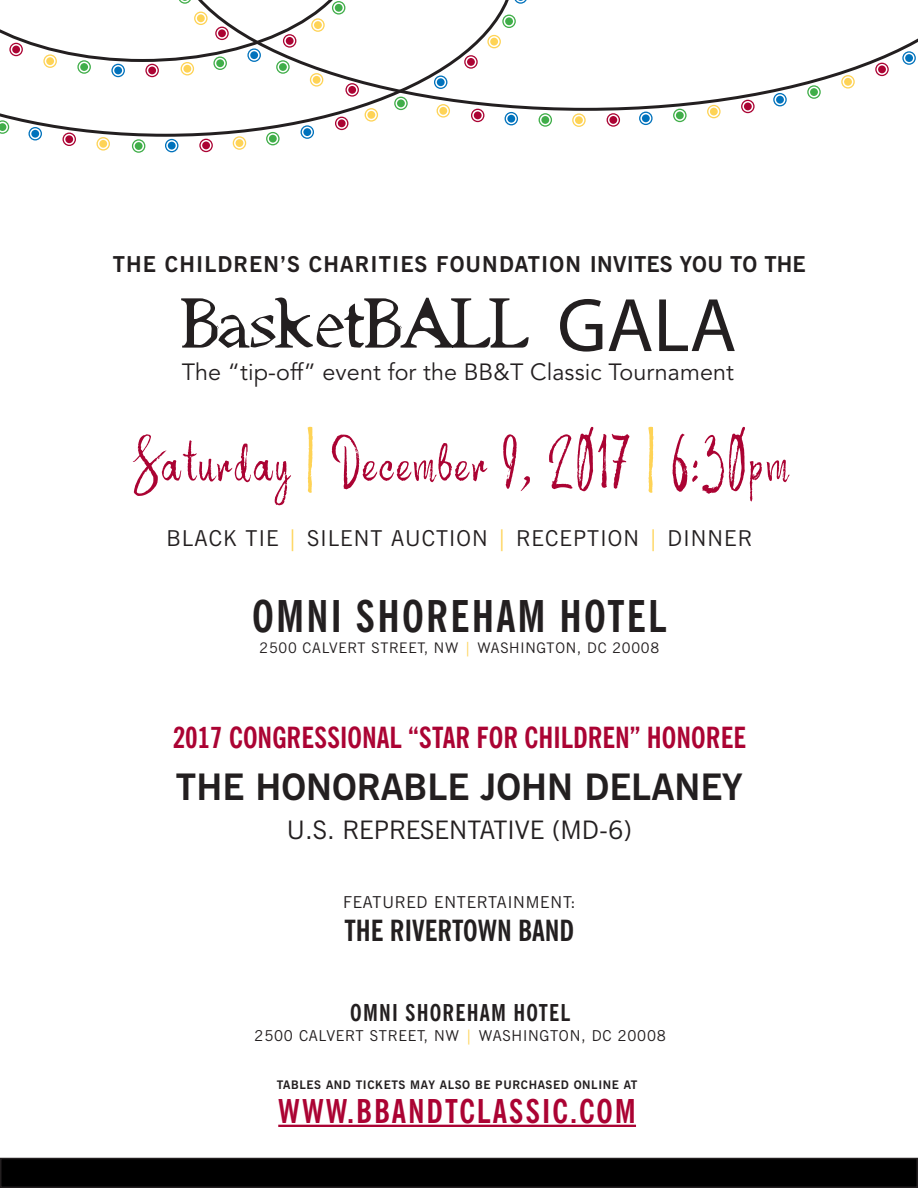
<style>
.page{position:relative;width:918px;height:1188px;background:#fff}
.page>*{position:absolute;margin:0;border:0;box-sizing:border-box;transform-origin:0 0}
.t1{font:76.5px "Myriad";color:#231f20}
.t2{font:65.55px "Autumn Feel";letter-spacing:.05em;color:#ab0333}
.t3{font:700 condensed 43.8px "News Gothic BT";letter-spacing:.05em;color:#231f20}
.t4{font:700 36.45px "News Gothic BT";color:#231f20}
.t5{font:700 condensed 32.85px "News Gothic BT";letter-spacing:.06em;color:#ab0333}
.t6{font:700 condensed 29.1px "News Gothic BT";color:#ab0333}
.t7{font:700 condensed 29.1px "News Gothic BT";color:#231f20}
.t8{font:25.5px "News Gothic BT";color:#231f20}
.t9{font:23.4px "Avenir";letter-spacing:.005em;color:#231f20}
.t10{font:700 condensed 23.25px "News Gothic BT";letter-spacing:.05em;color:#231f20}
.t11{font:700 21.9px "News Gothic BT";letter-spacing:.05em;color:#231f20}
.t12{font:21.9px "News Gothic BT";letter-spacing:.05em;color:#231f20}
.t13{font:16.35px "News Gothic BT";letter-spacing:.05em;color:#231f20}
.t14{font:15px "News Gothic BT";letter-spacing:.05em;color:#231f20}
.t15{font:14.55px "News Gothic BT";letter-spacing:.05em;color:#231f20}
.t16{font:700 11.85px "News Gothic BT";letter-spacing:.05em;color:#231f20}
.s1{color:#fed356}
</style>
<div class="page">
<svg style="left:0;top:62px;width:516px;height:75px"></svg>
<svg style="left:172px;top:0;width:746px;height:111px"></svg>
<svg style="left:43px;top:54px;width:14px;height:14px"></svg>
<div style="left:45px;top:56px;width:11px;height:11px;border:2px solid #fff;border-radius:50%"></div>
<svg style="left:181px;top:62px;width:13px;height:13px"></svg>
<div style="left:182px;top:63px;width:11px;height:11px;border:2px solid #fff;border-radius:50%"></div>
<svg style="left:233px;top:136px;width:13px;height:14px"></svg>
<div style="left:234px;top:138px;width:11px;height:10px;border:2px solid #fff;border-radius:50%"></div>
<svg style="left:365px;top:108px;width:13px;height:14px"></svg>
<div style="left:366px;top:109px;width:11px;height:11px;border:2px solid #fff;border-radius:50%"></div>
<svg style="left:487px;top:35px;width:14px;height:13px"></svg>
<div style="left:489px;top:36px;width:11px;height:11px;border:2px solid #fff;border-radius:50%"></div>
<svg style="left:310px;top:73px;width:13px;height:14px"></svg>
<div style="left:311px;top:74px;width:11px;height:11px;border:2px solid #fff;border-radius:50%"></div>
<svg style="left:437px;top:104px;width:13px;height:14px"></svg>
<div style="left:438px;top:105px;width:11px;height:11px;border:2px solid #fff;border-radius:50%"></div>
<svg style="left:572px;top:113px;width:14px;height:14px"></svg>
<div style="left:574px;top:115px;width:10px;height:11px;border:2px solid #fff;border-radius:50%"></div>
<svg style="left:707px;top:105px;width:14px;height:13px"></svg>
<div style="left:708px;top:106px;width:11px;height:11px;border:2px solid #fff;border-radius:50%"></div>
<svg style="left:841px;top:75px;width:14px;height:14px"></svg>
<div style="left:843px;top:76px;width:10px;height:11px;border:2px solid #fff;border-radius:50%"></div>
<svg style="left:132px;top:139px;width:13px;height:14px"></svg>
<div style="left:133px;top:141px;width:11px;height:10px;border:2px solid #fff;border-radius:50%"></div>
<svg style="left:77px;top:60px;width:14px;height:14px"></svg>
<div style="left:79px;top:62px;width:11px;height:10px;border:2px solid #fff;border-radius:50%"></div>
<svg style="left:213px;top:56px;width:14px;height:14px"></svg>
<div style="left:215px;top:58px;width:11px;height:11px;border:2px solid #fff;border-radius:50%"></div>
<svg style="left:276px;top:60px;width:14px;height:14px"></svg>
<div style="left:278px;top:62px;width:10px;height:10px;border:2px solid #fff;border-radius:50%"></div>
<svg style="left:394px;top:97px;width:14px;height:13px"></svg>
<div style="left:396px;top:98px;width:10px;height:11px;border:2px solid #fff;border-radius:50%"></div>
<svg style="left:502px;top:15px;width:14px;height:13px"></svg>
<div style="left:504px;top:16px;width:10px;height:11px;border:2px solid #fff;border-radius:50%"></div>
<svg style="left:539px;top:113px;width:13px;height:14px"></svg>
<div style="left:540px;top:115px;width:11px;height:10px;border:2px solid #fff;border-radius:50%"></div>
<svg style="left:673px;top:109px;width:14px;height:13px"></svg>
<div style="left:674px;top:110px;width:11px;height:11px;border:2px solid #fff;border-radius:50%"></div>
<svg style="left:807px;top:85px;width:14px;height:14px"></svg>
<div style="left:809px;top:87px;width:10px;height:10px;border:2px solid #fff;border-radius:50%"></div>
<svg style="left:266px;top:132px;width:14px;height:13px"></svg>
<div style="left:267px;top:133px;width:11px;height:11px;border:2px solid #fff;border-radius:50%"></div>
<svg style="left:0;top:0;width:360px;height:62px"></svg>
<svg style="left:165px;top:139px;width:13px;height:13px"></svg>
<div style="left:166px;top:140px;width:11px;height:11px;border:2px solid #fff;border-radius:50%"></div>
<svg style="left:301px;top:125px;width:13px;height:14px"></svg>
<div style="left:302px;top:127px;width:11px;height:11px;border:2px solid #fff;border-radius:50%"></div>
<svg style="left:434px;top:75px;width:13px;height:14px"></svg>
<div style="left:435px;top:77px;width:11px;height:11px;border:2px solid #fff;border-radius:50%"></div>
<svg style="left:505px;top:112px;width:13px;height:13px"></svg>
<div style="left:506px;top:113px;width:11px;height:11px;border:2px solid #fff;border-radius:50%"></div>
<svg style="left:639px;top:112px;width:14px;height:13px"></svg>
<div style="left:640px;top:113px;width:11px;height:11px;border:2px solid #fff;border-radius:50%"></div>
<svg style="left:773px;top:93px;width:14px;height:13px"></svg>
<div style="left:775px;top:94px;width:10px;height:11px;border:2px solid #fff;border-radius:50%"></div>
<svg style="left:902px;top:51px;width:14px;height:14px"></svg>
<div style="left:904px;top:53px;width:11px;height:10px;border:2px solid #fff;border-radius:50%"></div>
<svg style="left:514px;top:0;width:13px;height:4px"></svg>
<svg style="left:111px;top:64px;width:14px;height:13px"></svg>
<div style="left:113px;top:65px;width:11px;height:11px;border:2px solid #fff;border-radius:50%"></div>
<svg style="left:247px;top:48px;width:14px;height:14px"></svg>
<div style="left:249px;top:50px;width:11px;height:11px;border:2px solid #fff;border-radius:50%"></div>
<svg style="left:199px;top:139px;width:14px;height:13px"></svg>
<div style="left:201px;top:140px;width:11px;height:11px;border:2px solid #fff;border-radius:50%"></div>
<svg style="left:9px;top:43px;width:14px;height:13px"></svg>
<div style="left:11px;top:44px;width:11px;height:11px;border:2px solid #fff;border-radius:50%"></div>
<svg style="left:145px;top:64px;width:14px;height:13px"></svg>
<div style="left:147px;top:65px;width:11px;height:11px;border:2px solid #fff;border-radius:50%"></div>
<svg style="left:215px;top:27px;width:14px;height:13px"></svg>
<div style="left:217px;top:28px;width:10px;height:11px;border:2px solid #fff;border-radius:50%"></div>
<svg style="left:283px;top:34px;width:13px;height:14px"></svg>
<div style="left:284px;top:35px;width:11px;height:11px;border:2px solid #fff;border-radius:50%"></div>
<svg style="left:345px;top:83px;width:14px;height:14px"></svg>
<div style="left:347px;top:84px;width:11px;height:11px;border:2px solid #fff;border-radius:50%"></div>
<svg style="left:471px;top:109px;width:13px;height:13px"></svg>
<div style="left:472px;top:110px;width:11px;height:11px;border:2px solid #fff;border-radius:50%"></div>
<svg style="left:607px;top:113px;width:13px;height:14px"></svg>
<div style="left:608px;top:115px;width:11px;height:10px;border:2px solid #fff;border-radius:50%"></div>
<svg style="left:741px;top:100px;width:14px;height:13px"></svg>
<div style="left:742px;top:101px;width:11px;height:11px;border:2px solid #fff;border-radius:50%"></div>
<svg style="left:875px;top:63px;width:14px;height:13px"></svg>
<div style="left:877px;top:64px;width:10px;height:11px;border:2px solid #fff;border-radius:50%"></div>
<svg style="left:464px;top:55px;width:14px;height:14px"></svg>
<div style="left:466px;top:57px;width:10px;height:10px;border:2px solid #fff;border-radius:50%"></div>
<svg style="left:335px;top:117px;width:13px;height:13px"></svg>
<div style="left:336px;top:118px;width:11px;height:11px;border:2px solid #fff;border-radius:50%"></div>
<svg style="left:0;top:120px;width:9px;height:14px"></svg>
<svg style="left:97px;top:137px;width:13px;height:14px"></svg>
<div style="left:98px;top:138px;width:11px;height:11px;border:2px solid #fff;border-radius:50%"></div>
<svg style="left:62px;top:133px;width:14px;height:13px"></svg>
<div style="left:64px;top:134px;width:11px;height:11px;border:2px solid #fff;border-radius:50%"></div>
<svg style="left:28px;top:127px;width:14px;height:13px"></svg>
<div style="left:30px;top:128px;width:11px;height:11px;border:2px solid #fff;border-radius:50%"></div>
<div style="left:1px;top:1159px;width:916px;height:28px;background:#000"></div>
<div style="left:0;top:1158px;width:918px;height:30px;border:2px solid #231f20"></div>
<hr style="left:278px;top:1125px;width:358px;height:2px;background:#ab0333">
<svg style="left:181px;top:298px;width:348px;height:50px"></svg>
<p class="t11" style="left:113px;top:251px;width:694px">THE CHILDREN’S CHARITIES FOUNDATION INVITES YOU TO THE</p>
<p class="t1" style="left:557px;top:287px;width:181px">GALA</p>
<p class="t9" style="left:182px;top:359px;width:554px">The “tip-off” event for the BB&amp;T Classic Tournament</p>
<p class="t2" style="left:132px;top:424px;width:656px">Saturday <span class="s1">|</span> December 9, 2017 <span class="s1">|</span> 6:30pm</p>
<p class="t12" style="left:167px;top:525px;width:587px">BLACK TIE <span class="s1">|</span> SILENT AUCTION <span class="s1">|</span> RECEPTION <span class="s1">|</span> DINNER</p>
<p class="t3" style="left:252px;top:589px;width:416px">OMNI SHOREHAM HOTEL</p>
<p class="t15" style="left:260px;top:639px;width:401px">2500 CALVERT STREET, NW <span class="s1">|</span> WASHINGTON, DC 20008</p>
<p class="t6" style="left:173px;top:720px;width:575px">2017 CONGRESSIONAL “STAR FOR CHILDREN” HONOREE</p>
<p class="t4" style="left:176px;top:765px;width:568px">THE HONORABLE JOHN DELANEY</p>
<p class="t8" style="left:287px;top:815px;width:346px">U.S. REPRESENTATIVE (MD-6)</p>
<p class="t13" style="left:343px;top:892px;width:234px">FEATURED ENTERTAINMENT:</p>
<p class="t7" style="left:344px;top:912px;width:231px">THE RIVERTOWN BAND</p>
<p class="t10" style="left:350px;top:999px;width:221px">OMNI SHOREHAM HOTEL</p>
<p class="t14" style="left:255px;top:1027px;width:413px">2500 CALVERT STREET, NW <span class="s1">|</span> WASHINGTON, DC 20008</p>
<p class="t16" style="left:277px;top:1077px;width:362px">TABLES AND TICKETS MAY ALSO BE PURCHASED ONLINE AT</p>
<p class="t5" style="left:278px;top:1091px;width:359px">WWW.BBANDTCLASSIC.COM</p>
</div>
